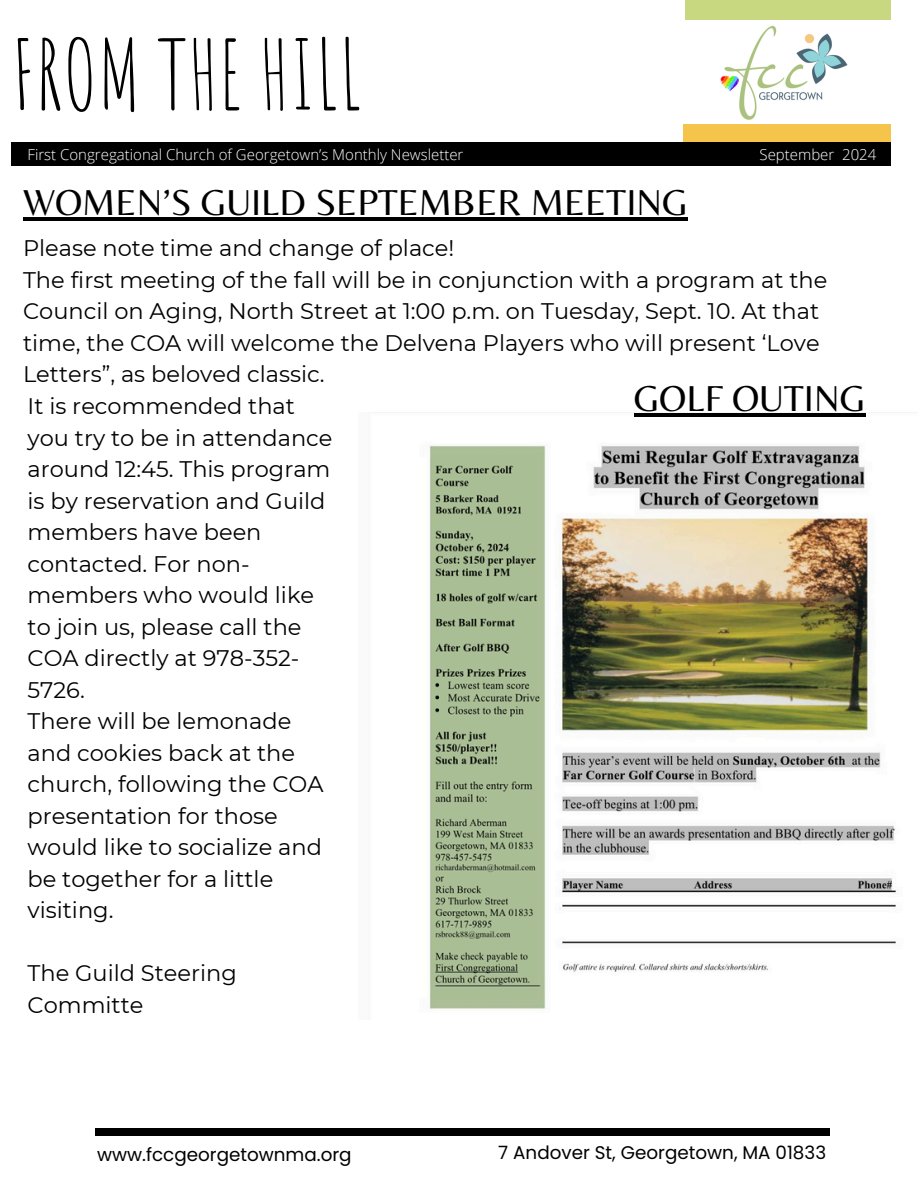
<style>
.page{position:relative;width:918px;height:1188px;background:#fff}
.page>*{position:absolute;margin:0;border:0;box-sizing:border-box;transform-origin:0 0}
.t1{font:95.1px "Amatic SC";color:#000}
.t2{font:37.5px "Belleza";color:#000}
.t3{font:22.5px/31.5px "Montserrat";color:#000}
.t4{font:18.3px "Poppins";color:#000}
.t5{font:300 15px "Open Sans";color:#fff}
</style>
<div class="page">
<div style="left:685px;top:0;width:205px;height:20px;background:#c8d881"></div>
<div style="left:11px;top:142px;width:879px;height:24px;background:#000"></div>
<div style="left:683px;top:124px;width:207px;height:18px;background:#f4c44b"></div>
<div style="left:95px;top:1129px;width:735px;height:6px;background:#000"></div>
<img style="left:720px;top:25px;width:128px;height:95px">
<img style="left:429px;top:413px;width:467px;height:597px">
<hr style="left:23px;top:217px;width:665px;height:4px;background:#000">
<hr style="left:634px;top:414px;width:231px;height:3px;background:#000">
<h3 class="t1" style="left:11px;top:13px;width:353px">FROM THE HILL</h3>
<h2 class="t5" style="left:28px;top:144px;width:437px">First Congregational Church of Georgetown’s Monthly Newsletter</h2>
<h2 class="t5" style="left:760px;top:144px;width:118px">September 2024</h2>
<h3 class="t2" style="left:23px;top:180px;width:666px">WOMEN’S GUILD SEPTEMBER MEETING</h3>
<p class="t3" style="left:23px;top:232px;width:806px">Please note time and change of place!<br>The first meeting of the fall will be in conjunction with a program at the Council on Aging, North Street at 1:00 p.m. on Tuesday, Sept. 10. At that time, the COA will welcome the Delvena Players who will present ‘Love Letters”, as beloved classic.</p>
<h4 class="t3" style="left:28px;top:390px;width:307px">It is recommended that you try to be in attendance around 12:45. This program is by reservation and Guild members have been contacted. For non&shy;members who would like to join us, please call the<br>COA directly at 978-352-<br>5726.<br>There will be lemonade and cookies back at the church, following the COA presentation for those would like to socialize and be together for a little visiting.</h4>
<h3 class="t2" style="left:634px;top:377px;width:233px">GOLF OUTING</h3>
<h4 class="t3" style="left:28px;top:957px;width:211px">The Guild Steering<br>Committe</h4>
<p class="t4" style="left:97px;top:1141px;width:256px">www.fccgeorgetownma.org</p>
<h2 class="t4" style="left:498px;top:1140px;width:329px">7 Andover St, Georgetown, MA 01833</h2>
</div>
